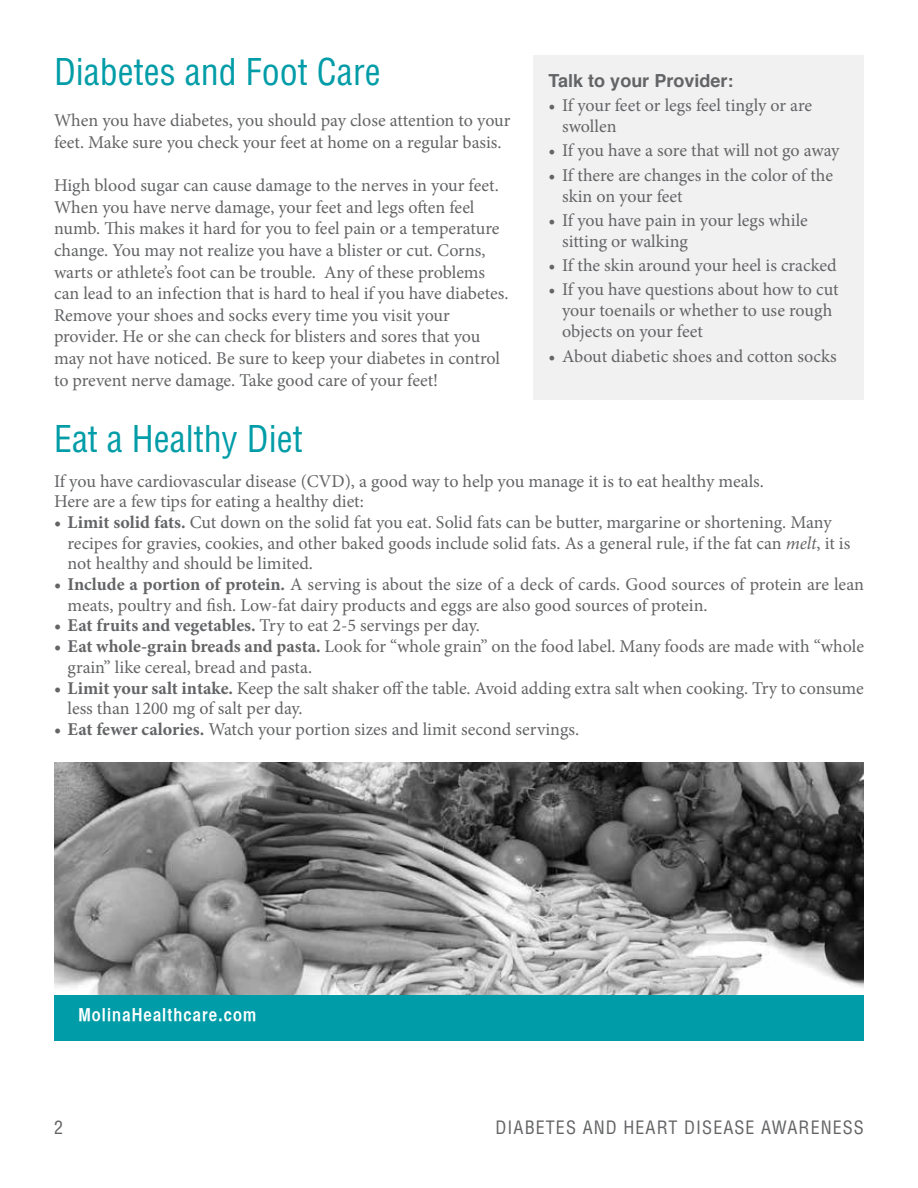
<style>
.page{position:relative;width:918px;height:1188px;background:#fff}
.page>*{position:absolute;margin:0;border:0;box-sizing:border-box;transform-origin:0 0}
.t1{font:condensed 36px "Helvetica";color:#009ca7}
.t2{font:18px/21.6px "Minion Pro";letter-spacing:-.005em;color:#636466}
.t3{font:condensed 18px "Helvetica";letter-spacing:.06em;color:#636466}
.t4{font:18px "Helvetica CY Bold";letter-spacing:.06em;color:#fff}
.t5{font:700 18px "Helvetica";color:#636466}
.s1{font-weight:700}
.s2{font-style:italic}
</style>
<div class="page">
<div style="left:534px;top:55px;width:330px;height:345px;background:#f1f1f2"></div>
<img style="left:54px;top:762px;width:810px;height:233px">
<div style="left:54px;top:995px;width:810px;height:46px;background:#009ca7"></div>
<h1 class="t1" style="left:54px;top:49px;width:328px">Diabetes and Foot Care</h1>
<p class="t2" style="left:54px;top:110px;width:458px">When you have diabetes, you should pay close attention to your feet. Make sure you check your feet at home on a regular basis.</p>
<p class="t2" style="left:54px;top:175px;width:456px">High blood sugar can cause damage to the nerves in your feet.<br>When you have nerve damage, your feet and legs often feel numb. This makes it hard for you to feel pain or a temperature change. You may not realize you have a blister or cut. Corns, warts or athlete’s foot can be trouble. Any of these problems can lead to an infection that is hard to heal if you have diabetes.<br>Remove your shoes and socks every time you visit your provider. He or she can check for blisters and sores that you may not have noticed. Be sure to keep your diabetes in control to prevent nerve damage. Take good care of your feet!</p>
<h1 class="t1" style="left:54px;top:417px;width:250px">Eat a Healthy Diet</h1>
<p class="t5" style="left:549px;top:66px;width:186px">Talk to your Provider:</p>
<p class="t2" style="left:562px;top:95px;width:251px;line-height:21px;text-indent:-14px">• If your feet or legs feel tingly or are swollen</p>
<p class="t2" style="left:549px;top:140px;width:292px">• If you have a sore that will not go away</p>
<p class="t2" style="left:562px;top:165px;width:273px;line-height:21px;text-indent:-14px">• If there are changes in the color of the skin on your feet</p>
<p class="t2" style="left:562px;top:210px;width:247px;line-height:21px;text-indent:-14px">• If you have pain in your legs while sitting or walking</p>
<p class="t2" style="left:549px;top:255px;width:290px">• If the skin around your heel is cracked</p>
<p class="t2" style="left:562px;top:279px;width:278px;line-height:21px;text-indent:-14px">• If you have questions about how to cut your toenails or whether to use rough objects on your feet</p>
<p class="t2" style="left:549px;top:345px;width:289px">• About diabetic shoes and cotton socks</p>
<p class="t2" style="left:54px;top:470px;width:711px;line-height:20.7px">If you have cardiovascular disease (CVD), a good way to help you manage it is to eat healthy meals.<br>Here are a few tips for eating a healthy diet:</p>
<p class="t2" style="left:68px;top:512px;width:784px;line-height:20.7px;text-indent:-14px"><span class="s1">• Limit solid fats.</span> Cut down on the solid fat you eat. Solid fats can be butter, margarine or shortening. Many recipes for gravies, cookies, and other baked goods include solid fats. As a general rule, if the fat can <span class="s2">melt</span>, it is not healthy and should be limited.</p>
<p class="t2" style="left:68px;top:574px;width:798px;line-height:20.7px;text-indent:-14px"><span class="s1">• Include a portion of protein.</span> A serving is about the size of a deck of cards. Good sources of protein are lean meats, poultry and fish. Low-fat dairy products and eggs are also good sources of protein.</p>
<p class="t2" style="left:54px;top:615px;width:427px"><span class="s1">• Eat fruits and vegetables.</span> Try to eat 2-5 servings per day.</p>
<p class="t2" style="left:68px;top:636px;width:798px;line-height:20.7px;text-indent:-14px"><span class="s1">• Eat whole-grain breads and pasta.</span> Look for “whole grain” on the food label. Many foods are made with “whole grain” like cereal, bread and pasta.</p>
<p class="t2" style="left:68px;top:677px;width:798px;line-height:20.7px;text-indent:-14px"><span class="s1">• Limit your salt intake.</span> Keep the salt shaker off the table. Avoid adding extra salt when cooking. Try to consume less than 1200 mg of salt per day.</p>
<p class="t2" style="left:54px;top:718px;width:527px"><span class="s1">• Eat fewer calories.</span> Watch your portion sizes and limit second servings.</p>
<p class="t4" style="left:78px;top:1004px;width:179px">MolinaHealthcare.com</p>
<p class="t3" style="left:54px;top:1116px;width:10px">2</p>
<p class="t3" style="left:495px;top:1116px;width:370px">DIABETES AND HEART DISEASE AWARENESS</p>
</div>
